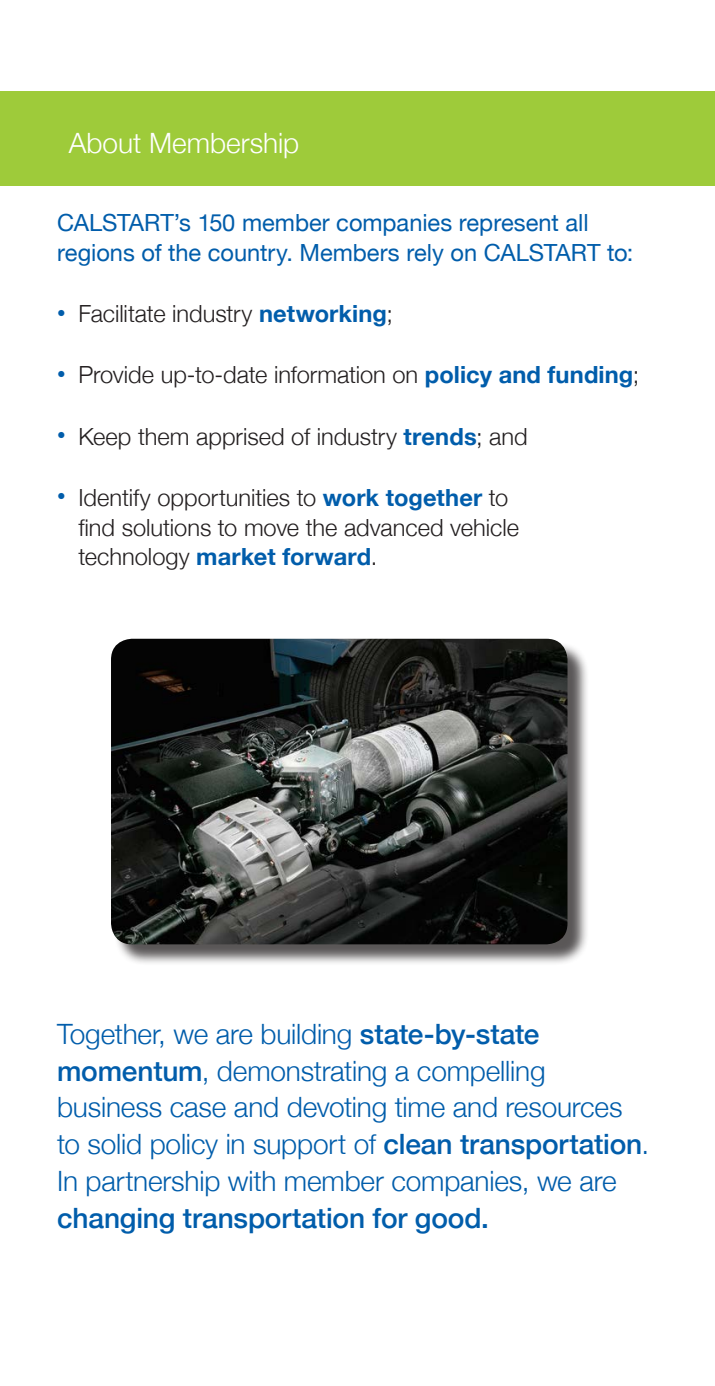
<style>
.page{position:relative;width:715px;height:1386px;background:#fff}
.page>*{position:absolute;margin:0;border:0;box-sizing:border-box;transform-origin:0 0}
.Headline{font:300 28px/36.8px "Helvetica Neue";letter-spacing:-.005em;color:#015dab}
.body{font:300 28px "Helvetica Neue";color:#fff}
.Headline-2{font:300 23.62px/29.8px "Helvetica Neue";color:#231f20}
.Headline-3{font:23.62px/29.8px "Helvetica Neue";color:#015dab}
.s1{font-size:17.15px;color:#015dab}
.s2{font-weight:700;color:#015dab}
.s3{font-weight:500}
</style>
<div class="page">
<div style="left:0;top:91px;width:714px;height:95px;background:#9ecb3a"></div>
<div style="left:114px;top:641px;width:475px;height:325px;background:#231f20;opacity:.75"></div>
<img style="left:111px;top:639px;width:456px;height:305px">
<p class="body" style="left:69px;top:121px;width:232px">About Membership</p>
<p class="Headline-3" style="left:57px;top:209px;width:577px">CALSTART’s 150 member companies represent all regions of the country. Members rely on CALSTART to:</p>
<p class="Headline-2" style="left:57px;top:297px;width:337px"><span class="s1">•</span> Facilitate industry <span class="s2">networking</span>;</p>
<p class="Headline-2" style="left:57px;top:359px;width:583px"><span class="s1">•</span> Provide up-to-date information on <span class="s2">policy and funding</span>;</p>
<p class="Headline-2" style="left:57px;top:420px;width:472px"><span class="s1">•</span> Keep them apprised of industry <span class="s2">trends</span>; and</p>
<p class="Headline-2" style="left:78px;top:481px;width:442px;text-indent:-21px"><span class="s1">•</span> Identify opportunities to <span class="s2">work together</span> to find solutions to move the advanced vehicle technology <span class="s2">market forward</span>.</p>
<p class="Headline" style="left:57px;top:1014px;width:593px">Together, we are building <span class="s3">state-by-state momentum</span>, demonstrating a compelling business case and devoting time and resources to solid policy in support of <span class="s3">clean transportation</span>.<br>In partnership with member companies, we are <span class="s3">changing transportation for good.</span></p>
</div>
